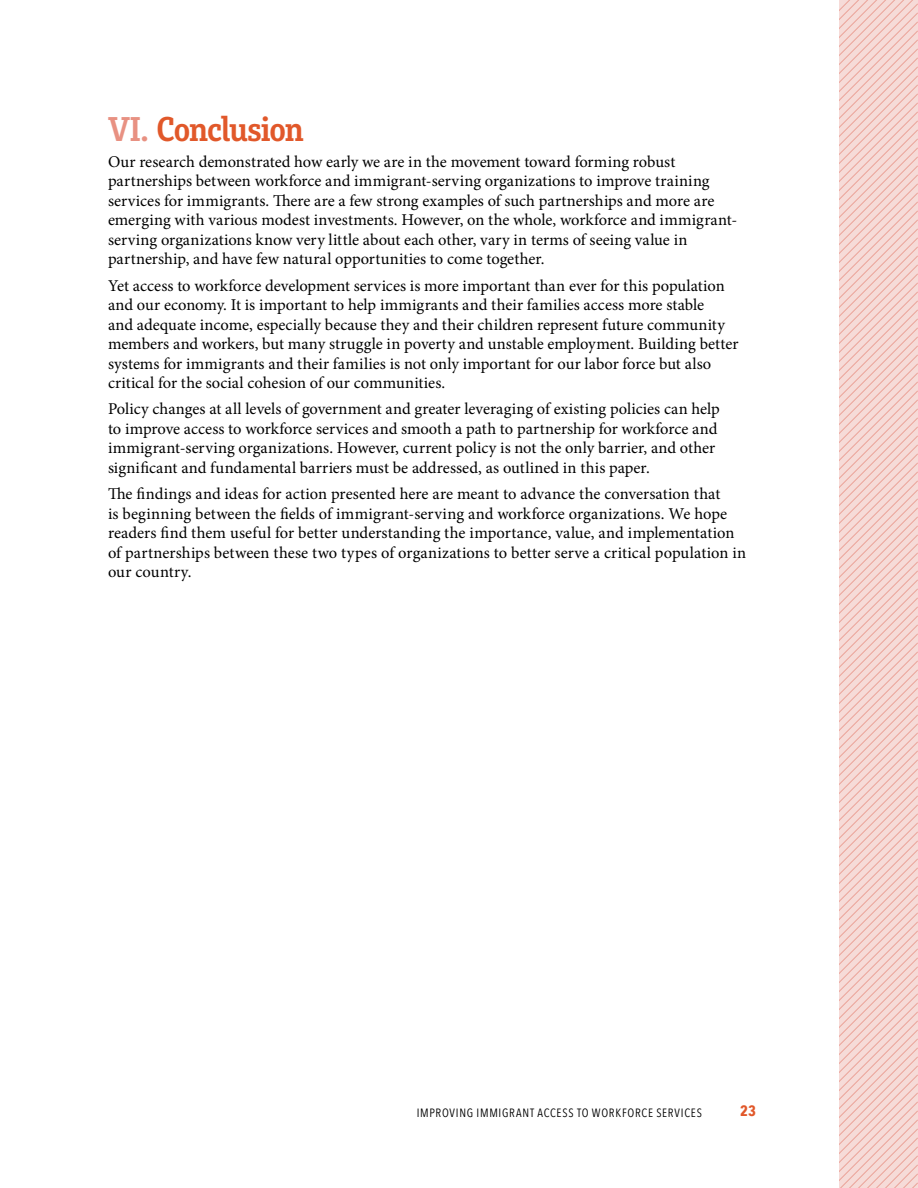
<style>
.page{position:relative;width:918px;height:1188px;background:#fff}
.page>*{position:absolute;margin:0;border:0;box-sizing:border-box;transform-origin:0 0}
.t1{font:600 33px "Muriza";color:#e1582a}
.t2{font:16.5px/19.5px "Minion Pro";color:#000}
.t3{font:700 15px "Avenir Next Condensed";color:#e1582a}
.t4{font:12px "Avenir Next Condensed";letter-spacing:.06em;color:#000}
.s1{color:#e89182}
</style>
<div class="page">
<svg style="left:840px;top:0;width:78px;height:1188px;background:#f4d1cd"></svg>
<h1 class="t1" style="left:108px;top:108px;width:197px"><span class="s1">VI.</span> Conclusion</h1>
<p class="t2" style="left:108px;top:152px;width:631px">Our research demonstrated how early we are in the movement toward forming robust partnerships between workforce and immigrant-serving organizations to improve training services for immigrants. There are a few strong examples of such partnerships and more are emerging with various modest investments. However, on the whole, workforce and immigrant&shy;serving organizations know very little about each other, vary in terms of seeing value in partnership, and have few natural opportunities to come together.</p>
<p class="t2" style="left:108px;top:276px;width:632px">Yet access to workforce development services is more important than ever for this population and our economy. It is important to help immigrants and their families access more stable<br>and adequate income, especially because they and their children represent future community members and workers, but many struggle in poverty and unstable employment. Building better systems for immigrants and their families is not only important for our labor force but also critical for the social cohesion of our communities.</p>
<p class="t2" style="left:108px;top:399px;width:613px">Policy changes at all levels of government and greater leveraging of existing policies can help to improve access to workforce services and smooth a path to partnership for workforce and immigrant-serving organizations. However, current policy is not the only barrier, and other significant and fundamental barriers must be addressed, as outlined in this paper.</p>
<p class="t2" style="left:108px;top:484px;width:640px">The findings and ideas for action presented here are meant to advance the conversation that<br>is beginning between the fields of immigrant-serving and workforce organizations. We hope readers find them useful for better understanding the importance, value, and implementation of partnerships between these two types of organizations to better serve a critical population in our country.</p>
<p class="t4" style="left:417px;top:1103px;width:287px">IMPROVI NG IMMIGRANT ACCESS TO WORKFORCE SERVICES</p>
<p class="t3" style="left:740px;top:1102px;width:17px">23</p>
</div>
